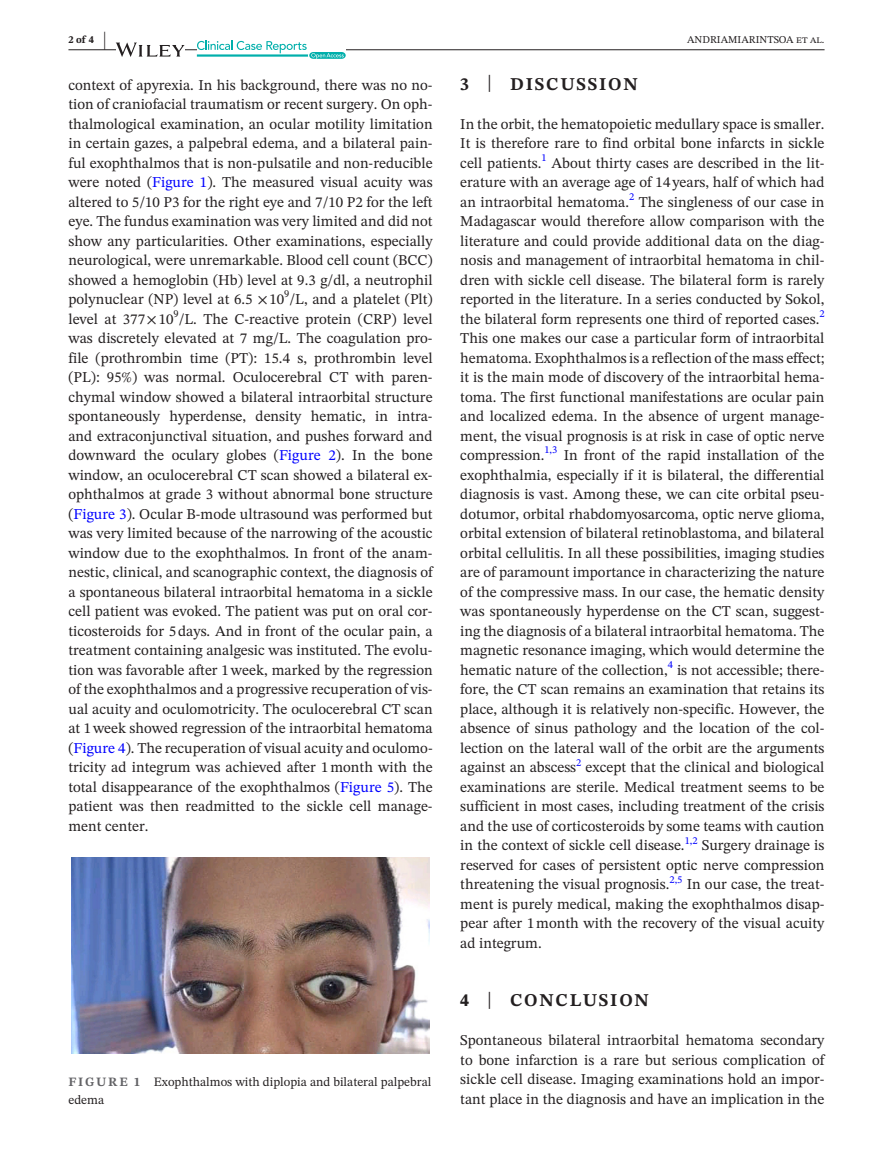
<style>
.page{position:relative;width:893px;height:1174px;background:#fff}
.page>*{position:absolute;margin:0;border:0;box-sizing:border-box;transform-origin:0 0}
.t1{font:700 18px "STIX Two Text";letter-spacing:.1em;color:#231f20}
.t2{font:15px/19.5px "STIX Two Text";color:#231f20;text-align:justify}
.t3{font:12.75px/18px "STIX Two Text";color:#231f20}
.t4{font:10.5px "STIX Two Text";color:#231f20}
.t5{font:10.5px "STIX Two Text";color:#00f}
.t6{font:700 10.5px "STIX Two Text";color:#231f20}
.s1{font-size:21px}
.s2{color:#00f}
.s3{font-weight:400;font-size:23.7px}
.s4{font-weight:700;color:#636366}
</style>
<div class="page">
<hr style="left:68px;top:49px;width:756px;height:1px;background:#231f20">
<svg style="left:116px;top:43px;width:69px;height:14px"></svg>
<svg style="left:197px;top:41px;width:149px;height:18px"></svg>
<div style="left:68px;top:857px;width:365px;height:196px;background:linear-gradient(to bottom,#fff,#fff)"></div>
<img style="left:72px;top:857px;width:357px;height:196px">
<p class="t6" style="left:68px;top:32px;width:39px">2 of 4 <span class="s1">|</span></p>
<p class="t4" style="left:687px;top:32px;width:139px">ANDRIAMIARINTSOA et al.</p>
<p class="t2" style="left:68px;top:75px;width:366px">context of apyrexia. In his background, there was no no&shy;tion of craniofacial traumatism or recent surgery. On oph&shy;thalmological examination, an ocular motility limitation in certain gazes, a palpebral edema, and a bilateral pain&shy;ful exophthalmos that is non-pulsatile and non-reducible were noted (<span class="s2">Figure 1</span>). The measured visual acuity was altered to 5/10 P3 for the right eye and 7/10 P2 for the left eye. The fundus examination was very limited and did not show any particularities. Other examinations, especially neurological, were unremarkable. Blood cell count (BCC) showed a hemoglobin (Hb) level at 9.3 g/dl, a neutrophil polynuclear (NP) level at 6.5 ×10 /L, and a platelet (Plt)</p>
<p class="t1" style="left:460px;top:71px;width:179px">3 <span class="s3">|</span> DISCUSSION</p>
<p class="t2" style="left:460px;top:114px;width:366px">In the orbit, the hematopoietic medullary space is smaller.<br>It is therefore rare to find orbital bone infarcts in sickle cell patients.</p>
<p class="t5" style="left:541px;top:150px;width:7px">1</p>
<p class="t2" style="left:460px;top:153px;width:366px;text-indent:91px">About thirty cases are described in the lit&shy;erature with an average age of 14 years, half of which had an intraorbital hematoma.</p>
<p class="t5" style="left:629px;top:189px;width:7px">2</p>
<p class="t2" style="left:460px;top:192px;width:366px;text-indent:178px">The singleness of our case in Madagascar would therefore allow comparison with the literature and could provide additional data on the diag&shy;nosis and management of intraorbital hematoma in chil&shy;dren with sickle cell disease. The bilateral form is rarely reported in the literature. In a series conducted by Sokol, the bilateral form represents one third of reported cases.</p>
<p class="t4" style="left:284px;top:286px;width:7px">9</p>
<p class="t2" style="left:68px;top:309px;width:366px">level at 377×10 /L. The C-reactive protein (CRP) level</p>
<p class="t4" style="left:174px;top:306px;width:7px">9</p>
<p class="t2" style="left:68px;top:328px;width:366px">was discretely elevated at 7 mg/L. The coagulation pro&shy;file (prothrombin time (PT): 15.4 s, prothrombin level (PL): 95%) was normal. Oculocerebral CT with paren&shy;chymal window showed a bilateral intraorbital structure spontaneously hyperdense, density hematic, in intra&shy;and extraconjunctival situation, and pushes forward and downward the oculary globes (<span class="s2">Figure 2</span>). In the bone window, an oculocerebral CT scan showed a bilateral ex&shy;ophthalmos at grade 3 without abnormal bone structure (<span class="s2">Figure 3</span>). Ocular B-mode ultrasound was performed but was very limited because of the narrowing of the acoustic window due to the exophthalmos. In front of the anam&shy;nestic, clinical, and scanographic context, the diagnosis of a spontaneous bilateral intraorbital hematoma in a sickle cell patient was evoked. The patient was put on oral cor&shy;ticosteroids for 5days. And in front of the ocular pain, a treatment containing analgesic was instituted. The evolu&shy;tion was favorable after 1week, marked by the regression of the exophthalmos and a progressive recuperation of vis&shy;ual acuity and oculomotricity. The oculocerebral CT scan at 1week showed regression of the intraorbital hematoma (<span class="s2">Figure 4</span>). The recuperation of visual acuity and oculomo&shy;tricity ad integrum was achieved after 1month with the total disappearance of the exophthalmos (<span class="s2">Figure 5</span>). The patient was then readmitted to the sickle cell manage&shy;ment center.</p>
<p class="t5" style="left:819px;top:306px;width:7px">2</p>
<p class="t2" style="left:460px;top:328px;width:366px">This one makes our case a particular form of intraorbital hematoma. Exophthalmos is a reflection of the mass effect; it is the main mode of discovery of the intraorbital hema&shy;toma. The first functional manifestations are ocular pain and localized edema. In the absence of urgent manage&shy;ment, the visual prognosis is at risk in case of optic nerve compression.</p>
<p class="t5" style="left:544px;top:442px;width:14px">1,3</p>
<p class="t2" style="left:460px;top:445px;width:366px;text-indent:103px">In front of the rapid installation of the exophthalmia, especially if it is bilateral, the differential diagnosis is vast. Among these, we can cite orbital pseu&shy;dotumor, orbital rhabdomyosarcoma, optic nerve glioma, orbital extension of bilateral retinoblastoma, and bilateral orbital cellulitis. In all these possibilities, imaging studies are of paramount importance in characterizing the nature of the compressive mass. In our case, the hematic density was spontaneously hyperdense on the CT scan, suggest&shy;ing the diagnosis of a bilateral intraorbital hematoma. The magnetic resonance imaging, which would determine the hematic nature of the collection,</p>
<p class="t5" style="left:668px;top:657px;width:7px">4</p>
<p class="t2" style="left:460px;top:660px;width:366px;text-indent:217px">is not accessible; there&shy;fore, the CT scan remains an examination that retains its place, although it is relatively non-specific. However, the absence of sinus pathology and the location of the col&shy;lection on the lateral wall of the orbit are the arguments against an abscess</p>
<p class="t5" style="left:576px;top:754px;width:7px">2</p>
<p class="t2" style="left:460px;top:757px;width:366px;text-indent:125px">except that the clinical and biological examinations are sterile. Medical treatment seems to be sufficient in most cases, including treatment of the crisis and the use of corticosteroids by some teams with caution in the context of sickle cell disease.</p>
<p class="t5" style="left:685px;top:832px;width:14px">1,2</p>
<p class="t2" style="left:460px;top:835px;width:366px;text-indent:241px">Surgery drainage is reserved for cases of persistent optic nerve compression threatening the visual prognosis.</p>
<p class="t5" style="left:669px;top:871px;width:14px">2,5</p>
<p class="t2" style="left:460px;top:874px;width:366px;text-indent:226px">In our case, the treat&shy;ment is purely medical, making the exophthalmos disap&shy;pear after 1month with the recovery of the visual acuity ad integrum.</p>
<p class="t3" style="left:68px;top:1072px;width:364px"><span class="s4">FIGURE 1</span> Exophthalmos with diplopia and bilateral palpebral edema</p>
<p class="t1" style="left:460px;top:987px;width:190px">4 <span class="s3">|</span> CONCLUSION</p>
<p class="t2" style="left:460px;top:1030px;width:366px">Spontaneous bilateral intraorbital hematoma secondary to bone infarction is a rare but serious complication of sickle cell disease. Imaging examinations hold an impor&shy;tant place in the diagnosis and have an implication in the</p>
</div>
